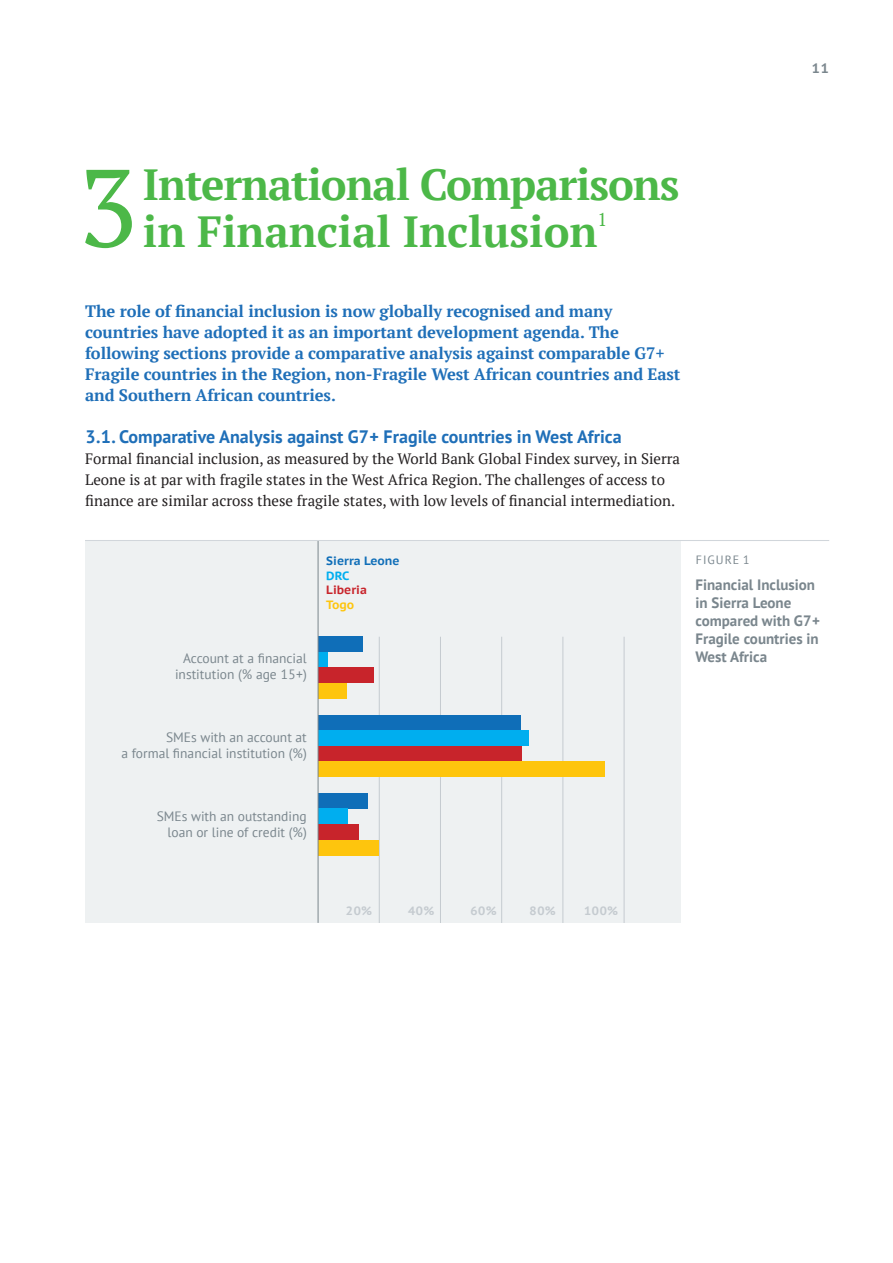
<style>
.page{position:relative;width:893px;height:1263px;background:#fff}
.page>*{position:absolute;margin:0;border:0;box-sizing:border-box;transform-origin:0 0}
.Section_head{font:109.95px "PT Serif";color:#4cb848}
.Section_head-2{font:700 43.5px/46.5px "PT Serif";letter-spacing:-.025em;color:#4cb848}
.Section_head-3{font:18.3px "PT Serif";color:#4cb848}
.Head_level_1{font:700 18px "PT Sans";color:#1f6fb8}
.INtro{font:700 16.5px/21px "PT Serif";letter-spacing:-.005em;color:#1f6fb8}
.Body_Copy{font:15px/21px "PT Serif";color:#231f20}
.Figure_title{font:700 15px/18px "PT Sans";color:#7a868d}
.t1{font:13.5px/16.2px "PT Sans";color:#7a868d;text-align:right}
.t2{font:700 13.5px "PT Sans Caption";color:#7a868d}
.t3{font:700 12px/14.4px "PT Sans Caption";color:#0f6eb8}
.t4{font:700 12px "PT Sans Caption";color:#c5cbd0}
.Figure{font:12px "PT Sans";letter-spacing:.08em;color:#7a868d}
.s1{color:#00aeef}
.s2{color:#c8242b}
.s3{color:#fec50d}
</style>
<div class="page">
<div style="left:85px;top:540px;width:595px;height:383px;background:#eef1f2"></div>
<hr style="left:379px;top:637px;width:1px;height:286px;background:#c5cbd0">
<hr style="left:440px;top:637px;width:1px;height:286px;background:#c5cbd0">
<hr style="left:501px;top:637px;width:1px;height:286px;background:#c5cbd0">
<hr style="left:562px;top:637px;width:1px;height:286px;background:#c5cbd0">
<hr style="left:624px;top:637px;width:1px;height:286px;background:#c5cbd0">
<div style="left:318px;top:636px;width:45px;height:16px;background:#0f6eb8"></div>
<div style="left:318px;top:652px;width:10px;height:15px;background:#00aeef"></div>
<div style="left:318px;top:667px;width:56px;height:16px;background:#c8242b"></div>
<div style="left:318px;top:683px;width:29px;height:15px;background:#fec50d"></div>
<div style="left:318px;top:715px;width:203px;height:15px;background:#0f6eb8"></div>
<div style="left:318px;top:730px;width:210px;height:16px;background:#00aeef"></div>
<div style="left:318px;top:746px;width:203px;height:15px;background:#c8242b"></div>
<div style="left:318px;top:761px;width:287px;height:16px;background:#fec50d"></div>
<div style="left:318px;top:793px;width:49px;height:16px;background:#0f6eb8"></div>
<div style="left:318px;top:809px;width:29px;height:15px;background:#00aeef"></div>
<div style="left:318px;top:824px;width:41px;height:16px;background:#c8242b"></div>
<div style="left:318px;top:840px;width:61px;height:15px;background:#fec50d"></div>
<hr style="left:318px;top:540px;width:1px;height:383px;background:#7a868d">
<hr style="left:85px;top:540px;width:744px;height:1px;background:#d1d6db">
<p class="Section_head" style="left:79px;top:136px;width:60px">3</p>
<p class="Section_head-2" style="left:143px;top:161px;width:538px">International Comparisons in Financial Inclusion</p>
<p class="Section_head-3" style="left:597px;top:207px;width:11px">1</p>
<p class="INtro" style="left:85px;top:300px;width:597px">The role of financial inclusion is now globally recognised and many countries have adopted it as an important development agenda. The following sections provide a comparative analysis against comparable G7+ Fragile countries in the Region, non-Fragile West African countries and East and Southern African countries.</p>
<p class="Head_level_1" style="left:85px;top:425px;width:538px">3.1. Comparative Analysis against G7+ Fragile countries in West Africa</p>
<p class="Body_Copy" style="left:85px;top:448px;width:596px">Formal financial inclusion, as measured by the World Bank Global Findex survey, in Sierra<br>Leone is at par with fragile states in the West Africa Region. The challenges of access to finance are similar across these fragile states, with low levels of financial intermediation.</p>
<p class="t2" style="left:812px;top:59px;width:19px">11</p>
<p class="t1" style="left:175px;top:650px;width:133px">Account at a financial institution (% age 15+)</p>
<p class="t3" style="left:326px;top:554px;width:75px">Sierra Leone<br><span class="s1">DRC<br></span><span class="s2">Liberia<br></span><span class="s3">Togo</span></p>
<p class="Figure" style="left:696px;top:552px;width:55px">FIGURE 1</p>
<p class="Figure_title" style="left:695px;top:575px;width:126px">Financial Inclusion in Sierra Leone compared with G7+<br>Fragile countries in<br>West Africa</p>
<p class="t1" style="left:121px;top:729px;width:187px">SMEs with an account at<br>a formal financial institution (%)</p>
<p class="t1" style="left:157px;top:808px;width:152px">SMEs with an outstanding loan or line of credit (%)</p>
<p class="t4" style="left:346px;top:902px;width:28px">20%</p>
<p class="t4" style="left:408px;top:902px;width:28px">40%</p>
<p class="t4" style="left:470px;top:902px;width:28px">60%</p>
<p class="t4" style="left:529px;top:902px;width:28px">80%</p>
<p class="t4" style="left:584px;top:902px;width:36px">100%</p>
</div>
